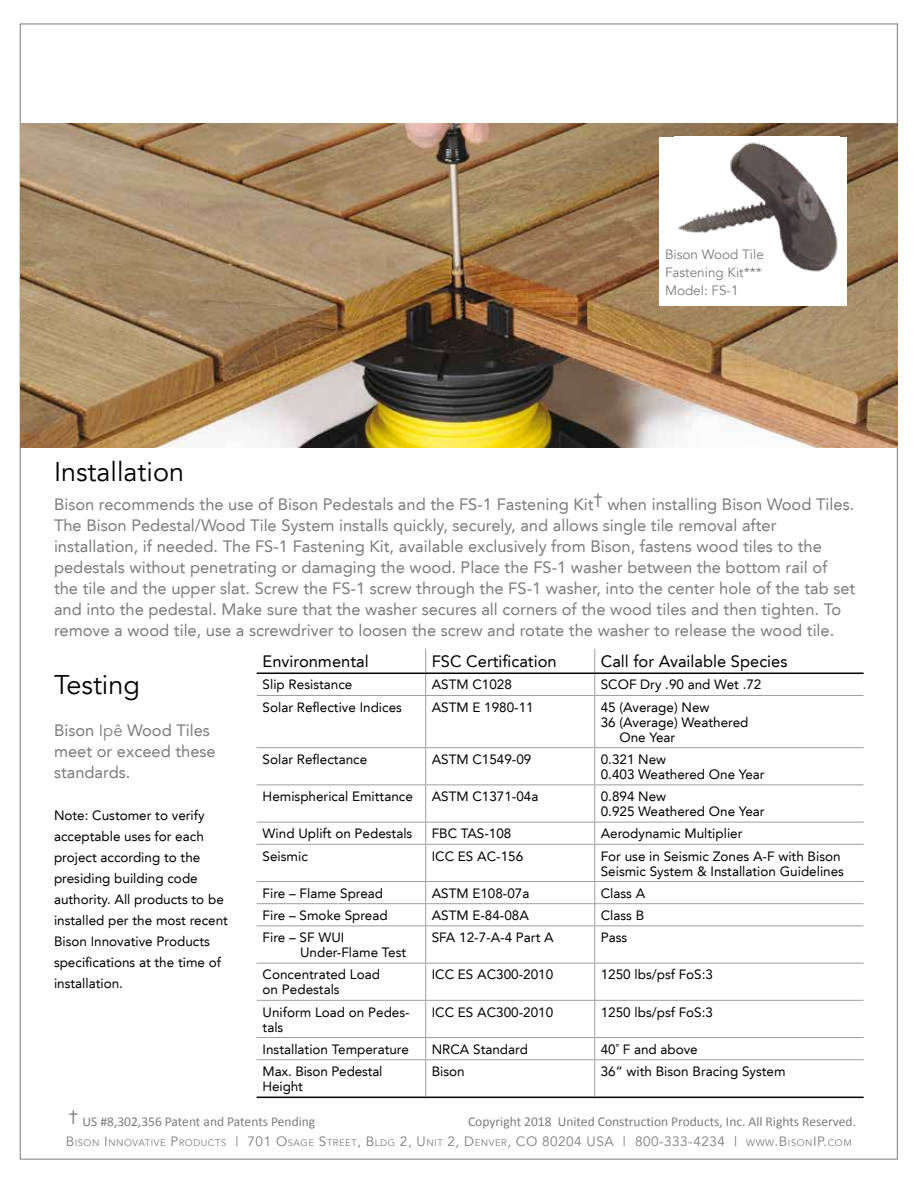
<style>
.page{position:relative;width:918px;height:1188px;background:#fff}
.page>*{position:absolute;margin:0;border:0;box-sizing:border-box;transform-origin:0 0}
.t1{font:27px "Avenir LT";color:#000}
.t2{font:16.5px/21px "Avenir LT";color:#7b7c7e}
.t3{font:16.5px "Avenir LT";color:#000}
.t4{font:13.5px/21px "Avenir LT";color:#000}
.t5{font:13.5px "Calibri";color:#7b7c7e}
.t6{font:13.5px/18px "Avenir LT";color:#7b7c7e}
.t7{font:13.5px "Avenir LT";letter-spacing:.04em;color:#7b7c7e}
.t8{font:9.45px "Avenir LT";letter-spacing:.055em;color:#7b7c7e}
.s1{font-style:inherit}
.s2{font-size:13.5px}
.s3{font-size:9.45px}
</style>
<div class="page">
<svg style="left:425px;top:649px;width:1px;height:46px"></svg>
<svg style="left:594px;top:649px;width:1px;height:46px"></svg>
<hr style="left:257px;top:695px;width:169px;height:1px;background:#9c9e9f">
<hr style="left:426px;top:695px;width:169px;height:1px;background:#9c9e9f">
<hr style="left:425px;top:696px;width:1px;height:51px;background:#9c9e9f">
<hr style="left:595px;top:695px;width:269px;height:1px;background:#9c9e9f">
<hr style="left:594px;top:696px;width:1px;height:51px;background:#9c9e9f">
<hr style="left:257px;top:747px;width:169px;height:1px;background:#9c9e9f">
<hr style="left:426px;top:747px;width:169px;height:1px;background:#9c9e9f">
<hr style="left:425px;top:748px;width:1px;height:37px;background:#9c9e9f">
<hr style="left:595px;top:747px;width:269px;height:1px;background:#9c9e9f">
<hr style="left:594px;top:748px;width:1px;height:37px;background:#9c9e9f">
<hr style="left:257px;top:785px;width:169px;height:1px;background:#9c9e9f">
<hr style="left:426px;top:785px;width:169px;height:1px;background:#9c9e9f">
<hr style="left:425px;top:785px;width:1px;height:37px;background:#9c9e9f">
<hr style="left:595px;top:785px;width:269px;height:1px;background:#9c9e9f">
<hr style="left:594px;top:785px;width:1px;height:37px;background:#9c9e9f">
<hr style="left:257px;top:822px;width:169px;height:1px;background:#9c9e9f">
<hr style="left:426px;top:822px;width:169px;height:1px;background:#9c9e9f">
<svg style="left:425px;top:822px;width:1px;height:22px"></svg>
<hr style="left:595px;top:822px;width:269px;height:1px;background:#9c9e9f">
<svg style="left:594px;top:822px;width:1px;height:22px"></svg>
<hr style="left:257px;top:844px;width:169px;height:1px;background:#9c9e9f">
<hr style="left:426px;top:844px;width:169px;height:1px;background:#9c9e9f">
<hr style="left:425px;top:845px;width:1px;height:36px;background:#9c9e9f">
<hr style="left:595px;top:844px;width:269px;height:1px;background:#9c9e9f">
<hr style="left:594px;top:845px;width:1px;height:36px;background:#9c9e9f">
<hr style="left:257px;top:881px;width:169px;height:1px;background:#9c9e9f">
<hr style="left:426px;top:881px;width:169px;height:1px;background:#9c9e9f">
<hr style="left:595px;top:881px;width:269px;height:1px;background:#9c9e9f">
<hr style="left:257px;top:903px;width:169px;height:1px;background:#9c9e9f">
<hr style="left:426px;top:903px;width:169px;height:1px;background:#9c9e9f">
<svg style="left:425px;top:882px;width:1px;height:44px"></svg>
<hr style="left:595px;top:903px;width:269px;height:1px;background:#9c9e9f">
<svg style="left:594px;top:882px;width:1px;height:44px"></svg>
<hr style="left:257px;top:926px;width:169px;height:1px;background:#9c9e9f">
<hr style="left:426px;top:926px;width:169px;height:1px;background:#9c9e9f">
<hr style="left:425px;top:926px;width:1px;height:37px;background:#9c9e9f">
<hr style="left:595px;top:926px;width:269px;height:1px;background:#9c9e9f">
<hr style="left:594px;top:926px;width:1px;height:37px;background:#9c9e9f">
<hr style="left:257px;top:963px;width:169px;height:1px;background:#9c9e9f">
<hr style="left:426px;top:963px;width:169px;height:1px;background:#9c9e9f">
<hr style="left:425px;top:963px;width:1px;height:37px;background:#9c9e9f">
<hr style="left:595px;top:963px;width:269px;height:1px;background:#9c9e9f">
<hr style="left:594px;top:963px;width:1px;height:37px;background:#9c9e9f">
<hr style="left:257px;top:1000px;width:169px;height:1px;background:#9c9e9f">
<hr style="left:426px;top:1000px;width:169px;height:1px;background:#9c9e9f">
<hr style="left:425px;top:1001px;width:1px;height:36px;background:#9c9e9f">
<hr style="left:595px;top:1000px;width:269px;height:1px;background:#9c9e9f">
<hr style="left:594px;top:1001px;width:1px;height:36px;background:#9c9e9f">
<hr style="left:257px;top:1037px;width:169px;height:1px;background:#9c9e9f">
<hr style="left:426px;top:1037px;width:169px;height:1px;background:#9c9e9f">
<svg style="left:425px;top:1038px;width:1px;height:21px"></svg>
<hr style="left:595px;top:1037px;width:269px;height:1px;background:#9c9e9f">
<svg style="left:594px;top:1038px;width:1px;height:21px"></svg>
<hr style="left:257px;top:1059px;width:169px;height:1px;background:#9c9e9f">
<hr style="left:426px;top:1059px;width:169px;height:1px;background:#9c9e9f">
<hr style="left:425px;top:1060px;width:1px;height:37px;background:#9c9e9f">
<hr style="left:595px;top:1059px;width:269px;height:1px;background:#9c9e9f">
<hr style="left:594px;top:1060px;width:1px;height:37px;background:#9c9e9f">
<hr style="left:257px;top:673px;width:169px;height:1px;background:#000">
<hr style="left:426px;top:673px;width:169px;height:1px;background:#000">
<hr style="left:595px;top:673px;width:269px;height:1px;background:#000">
<hr style="left:257px;top:1097px;width:169px;height:1px;background:#000">
<hr style="left:426px;top:1097px;width:169px;height:1px;background:#000">
<hr style="left:595px;top:1097px;width:269px;height:1px;background:#000">
<img style="left:20px;top:123px;width:878px;height:324px">
<div style="left:659px;top:137px;width:187px;height:169px;background:#fff"></div>
<img style="left:678px;top:142px;width:160px;height:130px">
<h1 class="t1" style="left:54px;top:456px;width:132px">Installation</h1>
<p class="t6" style="left:665px;top:246px;width:100px">Bison Wood Tile<br>Fastening Kit***<br>Model: FS-1</p>
<p class="t2" style="left:54px;top:493px;width:803px">Bison recommends the use of Bison Pedestals and the FS-1 Fastening Kit† when installing Bison Wood Tiles.<br>The Bison Pedestal/Wood Tile System installs quickly, securely, and allows single tile removal after installation, if needed. The FS-1 Fastening Kit, available exclusively from Bison, fastens wood tiles to the pedestals without penetrating or damaging the wood. Place the FS-1 washer between the bottom rail of the tile and the upper slat. Screw the FS-1 screw through the FS-1 washer, into the center hole of the tab set and into the pedestal. Make sure that the washer secures all corners of the wood tiles and then tighten. To remove a wood tile, use a screwdriver to loosen the screw and rotate the washer to release the wood tile.</p>
<h1 class="t1" style="left:54px;top:669px;width:87px">Testing</h1>
<p class="t2" style="left:54px;top:720px;width:163px">Bison <span class="s1">Ipê</span> Wood Tiles meet or exceed these standards.</p>
<p class="t4" style="left:54px;top:805px;width:176px">Note: Customer to verify acceptable uses for each project according to the presiding building code authority. All products to be installed per the most recent<br>Bison Innovative Products specifications at the time of installation.</p>
<p class="t3" style="left:263px;top:652px;width:108px">Environmental</p>
<p class="t3" style="left:432px;top:652px;width:127px">FSC Certification</p>
<p class="t3" style="left:601px;top:652px;width:188px">Call for Available Species</p>
<p class="t4" style="left:263px;top:674px;width:91px">Slip Resistance</p>
<p class="t4" style="left:432px;top:674px;width:82px">ASTM C1028</p>
<p class="t4" style="left:601px;top:674px;width:162px">SCOF Dry .90 and Wet .72</p>
<p class="t4" style="left:263px;top:697px;width:141px">Solar Reflective Indices</p>
<p class="t4" style="left:432px;top:697px;width:104px">ASTM E 1980-11</p>
<p class="t4" style="left:601px;top:697px;width:110px">45 (Average) New</p>
<p class="t4" style="left:601px;top:712px;width:149px">36 (Average) Weathered</p>
<p class="t4" style="left:620px;top:727px;width:57px">One Year</p>
<p class="t4" style="left:263px;top:749px;width:106px">Solar Reflectance</p>
<p class="t4" style="left:432px;top:749px;width:101px">ASTM C1549-09</p>
<p class="t4" style="left:601px;top:752px;width:165px;line-height:15px">0.321 New<br>0.403 Weathered One Year</p>
<p class="t4" style="left:263px;top:786px;width:152px">Hemispherical Emittance</p>
<p class="t4" style="left:432px;top:786px;width:108px">ASTM C1371-04a</p>
<p class="t4" style="left:601px;top:789px;width:165px;line-height:15px">0.894 New<br>0.925 Weathered One Year</p>
<p class="t4" style="left:263px;top:823px;width:151px">Wind Uplift on Pedestals</p>
<p class="t4" style="left:432px;top:823px;width:81px">FBC TAS-108</p>
<p class="t4" style="left:601px;top:823px;width:143px">Aerodynamic Multiplier</p>
<p class="t4" style="left:263px;top:845px;width:47px">Seismic</p>
<p class="t4" style="left:432px;top:845px;width:93px">ICC ES AC-156</p>
<p class="t4" style="left:601px;top:848px;width:245px;line-height:15px">For use in Seismic Zones A-F with Bison<br>Seismic System &amp; Installation Guidelines</p>
<p class="t4" style="left:263px;top:883px;width:122px">Fire – Flame Spread</p>
<p class="t4" style="left:432px;top:883px;width:99px">ASTM E108-07a</p>
<p class="t4" style="left:601px;top:883px;width:46px">Class A</p>
<p class="t4" style="left:263px;top:905px;width:127px">Fire – Smoke Spread</p>
<p class="t4" style="left:432px;top:905px;width:99px">ASTM E-84-08A</p>
<p class="t4" style="left:601px;top:905px;width:45px">Class B</p>
<p class="t4" style="left:300px;top:930px;width:108px;line-height:15px;text-indent:-38px">Fire – SF WUI<br>Under-Flame Test</p>
<p class="t4" style="left:432px;top:927px;width:124px">SFA 12-7-A-4 Part A</p>
<p class="t4" style="left:601px;top:927px;width:28px">Pass</p>
<p class="t4" style="left:263px;top:967px;width:119px;line-height:15px">Concentrated Load on Pedestals</p>
<p class="t4" style="left:432px;top:964px;width:123px">ICC ES AC300-2010</p>
<p class="t4" style="left:601px;top:964px;width:114px">1250 lbs/psf FoS:3</p>
<p class="t4" style="left:263px;top:1004px;width:149px;line-height:15px">Uniform Load on Pedes&shy;tals</p>
<p class="t4" style="left:432px;top:1001px;width:123px">ICC ES AC300-2010</p>
<p class="t4" style="left:601px;top:1001px;width:114px">1250 lbs/psf FoS:3</p>
<p class="t4" style="left:263px;top:1039px;width:148px">Installation Temperature</p>
<p class="t4" style="left:432px;top:1039px;width:98px">NRCA Standard</p>
<p class="t4" style="left:601px;top:1039px;width:99px">40˚ F and above</p>
<p class="t4" style="left:263px;top:1064px;width:121px;line-height:15px">Max. Bison Pedestal<br>Height</p>
<p class="t4" style="left:432px;top:1061px;width:35px">Bison</p>
<p class="t4" style="left:601px;top:1061px;width:186px">36” with Bison Bracing System</p>
<p class="t5" style="left:69px;top:1113px;width:248px"><sup>†</sup> US #8,302,356 Patent and Patents Pending</p>
<p class="t5" style="left:468px;top:1113px;width:390px">Copyright 2018 United Construction Products, Inc. All Rights Reserved.</p>
<p class="t8" style="left:66px;top:1138px;width:531px"><span class="s2">B</span>ISON <span class="s2">I</span> NNOVATIVE <span class="s2">P</span>RODUCTS <span class="s2">| 701 O</span>SAGE <span class="s2">S</span>TREET<span class="s2">, B</span>LDG <span class="s2">2, U</span> NIT <span class="s2">2, D</span> ENVER<span class="s2">, CO 80204 USA</span></p>
<p class="t7" style="left:623px;top:1134px;width:230px">| 800-333-4234 | <span class="s3">WWW</span>.B<span class="s3">ISON</span>I P.<span class="s3">COM</span></p>
</div>
